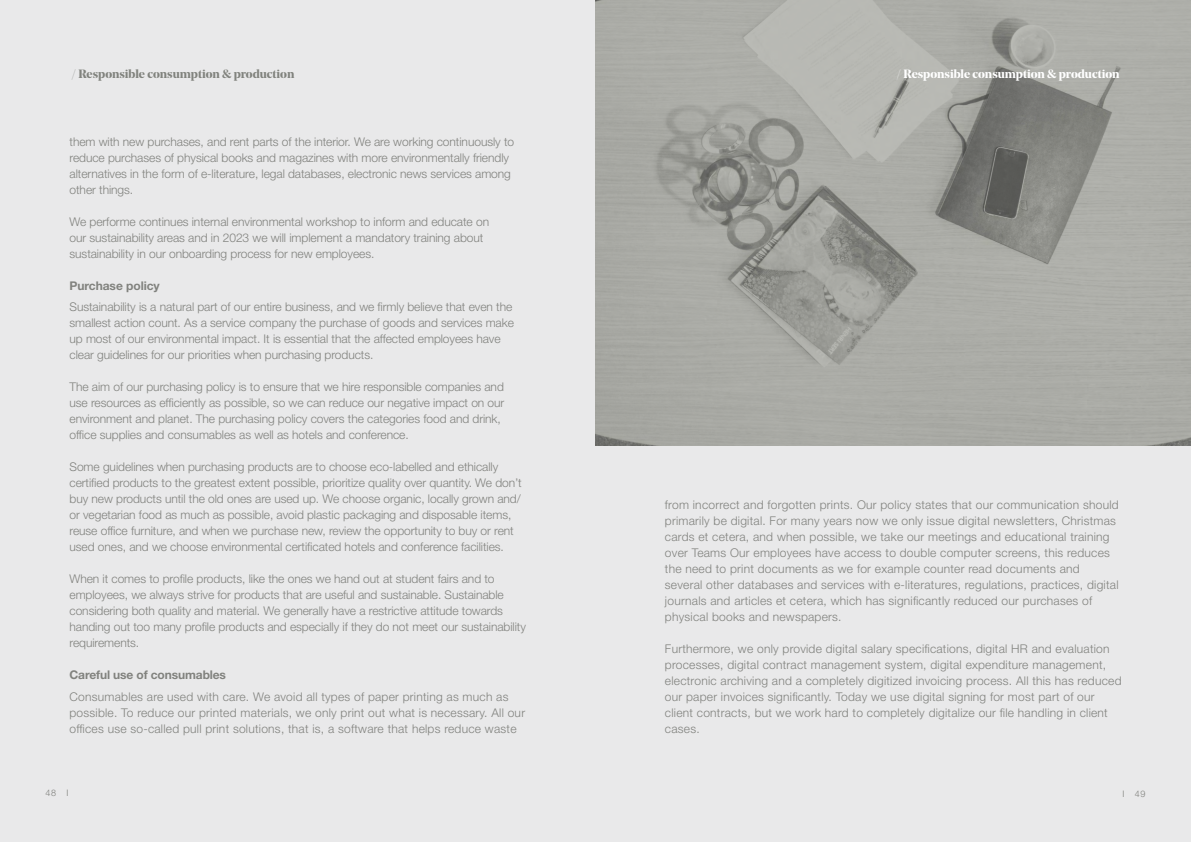
<style>
.page{position:relative;width:1191px;height:842px;background:#e9e9ea}
.page>*{position:absolute;margin:0;border:0;box-sizing:border-box;transform-origin:0 0}
.t1{font:300 12px/16px "Helvetica Neue LT Std";letter-spacing:-.005em;color:#81827e}
.t2{font:300 12px/16px "Helvetica Neue LT Std";letter-spacing:.02em;color:#81827e}
.t3{font:700 12px "Helvetica Neue LT Std";letter-spacing:-.01em;color:#81827e}
.t4{font:700 12px "Noe Display";letter-spacing:-.005em;color:#81837e}
.t5{font:700 12px "Noe Display";letter-spacing:-.005em;color:#fff}
.t6{font:300 9px "Helvetica Neue LT Std";color:#81827e}
</style>
<div class="page">
<img style="left:595px;top:0;width:596px;height:446px">
<p class="t4" style="left:72px;top:66px;width:224px">/ Responsible consumption &amp; production</p>
<p class="t5" style="left:896px;top:66px;width:224px">/ Responsible consumption &amp; production</p>
<p class="t1" style="left:69px;top:133px;width:446px">them with new purchases, and rent parts of the interior. We are working continuously to reduce purchases of physical books and magazines with more environmentally friendly alternatives in the form of e-literature, legal databases, electronic news services among other things.</p>
<p class="t1" style="left:69px;top:213px;width:421px">We performe continues internal environmental workshop to inform and educate on our sustainability areas and in 2023 we will implement a mandatory training about sustainability in our onboarding process for new employees.</p>
<p class="t3" style="left:69px;top:278px;width:92px">Purchase policy</p>
<p class="t1" style="left:69px;top:299px;width:446px">Sustainability is a natural part of our entire business, and we firmly believe that even the smallest action count. As a service company the purchase of goods and services make up most of our environmental impact. It is essential that the affected employees have clear guidelines for our priorities when purchasing products.</p>
<p class="t1" style="left:69px;top:379px;width:436px">The aim of our purchasing policy is to ensure that we hire responsible companies and use resources as efficiently as possible, so we can reduce our negative impact on our environment and planet. The purchasing policy covers the categories food and drink, office supplies and consumables as well as hotels and conference.</p>
<p class="t1" style="left:69px;top:459px;width:454px">Some guidelines when purchasing products are to choose eco-labelled and ethically certified products to the greatest extent possible, prioritize quality over quantity. We don’t buy new products until the old ones are used up. We choose organic, locally grown and/ or vegetarian food as much as possible, avoid plastic packaging and disposable items, reuse office furniture, and when we purchase new, review the opportunity to buy or rent used ones, and we choose environmental certificated hotels and conference facilities.</p>
<p class="t1" style="left:69px;top:571px;width:458px">When it comes to profile products, like the ones we hand out at student fairs and to employees, we always strive for products that are useful and sustainable. Sustainable considering both quality and material. We generally have a restrictive attitude towards handing out too many profile products and especially if they do not meet our sustainability requirements.</p>
<p class="t3" style="left:69px;top:668px;width:158px">Careful use of consumables</p>
<p class="t2" style="left:69px;top:688px;width:457px">Consumables are used with care. We avoid all types of paper printing as much as possible. To reduce our printed materials, we only print out what is necessary. All our offices use so-called pull print solutions, that is, a software that helps reduce waste</p>
<p class="t2" style="left:665px;top:496px;width:455px">from incorrect and forgotten prints. Our policy states that our communication should primarily be digital. For many years now we only issue digital newsletters, Christmas cards et cetera, and when possible, we take our meetings and educational training over Teams Our employees have access to double computer screens, this reduces the need to print documents as we for example counter read documents and several other databases and services with e-literatures, regulations, practices, digital journals and articles et cetera, which has significantly reduced our purchases of physical books and newspapers.</p>
<p class="t2" style="left:665px;top:640px;width:458px">Furthermore, we only provide digital salary specifications, digital HR and evaluation processes, digital contract management system, digital expenditure management, electronic archiving and a completely digitized invoicing process. All this has reduced our paper invoices significantly. Today we use digital signing for most part of our client contracts, but we work hard to completely digitalize our file handling in client cases.</p>
<p class="t6" style="left:45px;top:788px;width:25px">48 I</p>
<p class="t6" style="left:1122px;top:788px;width:25px">I 49</p>
</div>
